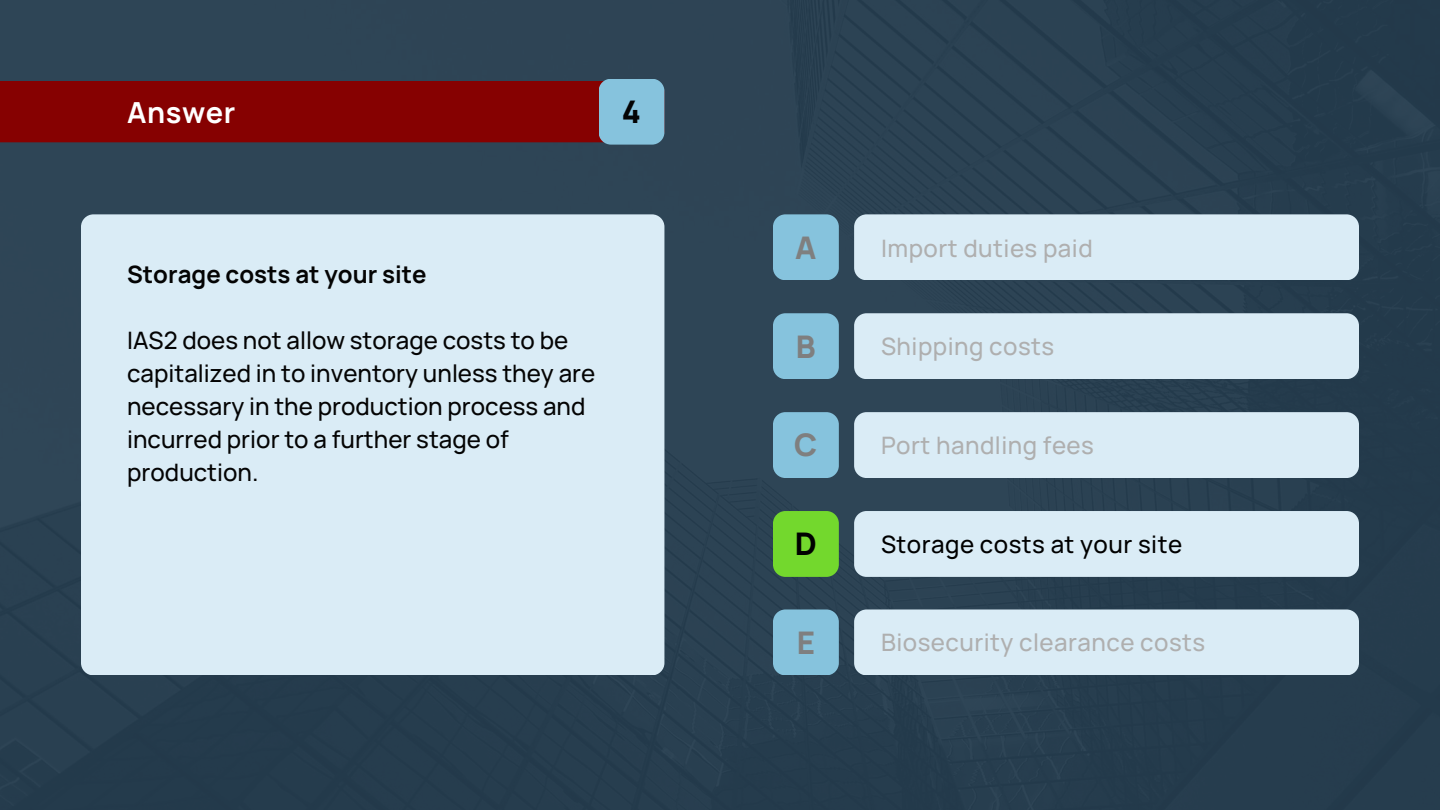
<style>
.page{position:relative;width:1440px;height:810px;background:#253d4f}
.page>*{position:absolute;margin:0;border:0;box-sizing:border-box;transform-origin:0 0}
.t1{font:800 31.1px "Manrope";color:#7f7f7f}
.t2{font:800 31.1px "Manrope";color:#040404}
.t3{font:800 31.1px "Manrope";color:#000}
.t4{font:700 29px "Manrope";letter-spacing:.02em;color:#fff}
.t5{font:500 24px/33px "Manrope";color:#040404}
.t6{font:500 24px "Manrope";letter-spacing:.02em;color:#afafaf}
.t7{font:700 24px "Manrope";color:#040404}
.t8{font:500 24px "Manrope";letter-spacing:.02em;color:#000}
</style>
<div class="page">
<div style="left:0;top:81px;width:664px;height:61px;background:#860101"></div>
<div style="left:599px;top:79px;width:65px;height:66px;background:#86c3dd;border-radius:12px"></div>
<div style="left:854px;top:214px;width:505px;height:66px;background:#daecf6;border-radius:12px"></div>
<div style="left:773px;top:214px;width:66px;height:66px;background:#86c3dd;border-radius:12px"></div>
<div style="left:81px;top:214px;width:583px;height:461px;background:#daecf6;border-radius:12px"></div>
<div style="left:773px;top:313px;width:66px;height:66px;background:#86c3dd;border-radius:12px"></div>
<div style="left:773px;top:412px;width:66px;height:66px;background:#86c3dd;border-radius:12px"></div>
<div style="left:773px;top:511px;width:66px;height:66px;background:#73d82d;border-radius:12px"></div>
<div style="left:854px;top:313px;width:505px;height:66px;background:#daecf6;border-radius:12px"></div>
<div style="left:854px;top:412px;width:505px;height:66px;background:#daecf6;border-radius:12px"></div>
<div style="left:854px;top:511px;width:505px;height:66px;background:#daecf6;border-radius:12px"></div>
<div style="left:773px;top:609px;width:66px;height:66px;background:#86c3dd;border-radius:12px"></div>
<div style="left:854px;top:609px;width:505px;height:66px;background:#daecf6;border-radius:12px"></div>
<p class="t4" style="left:127px;top:92px;width:110px">Answer</p>
<p class="t2" style="left:622px;top:90px;width:21px">4</p>
<p class="t7" style="left:127px;top:257px;width:301px">Storage costs at your site</p>
<p class="t1" style="left:795px;top:226px;width:23px">A</p>
<p class="t5" style="left:127px;top:323px;width:470px">IAS2 does not allow storage costs to be capitalized in to inventory unless they are necessary in the production process and incurred prior to a further stage of production.</p>
<p class="t1" style="left:796px;top:324px;width:21px">B</p>
<p class="t1" style="left:794px;top:423px;width:25px">C</p>
<p class="t3" style="left:795px;top:522px;width:24px">D</p>
<p class="t1" style="left:797px;top:621px;width:20px">E</p>
<p class="t6" style="left:881px;top:231px;width:213px">Import duties paid</p>
<p class="t6" style="left:881px;top:330px;width:175px">Shipping costs</p>
<p class="t6" style="left:881px;top:429px;width:214px">Port handling fees</p>
<p class="t8" style="left:881px;top:528px;width:303px">Storage costs at your site</p>
<p class="t6" style="left:881px;top:625px;width:326px">Biosecurity clearance costs</p>
</div>
